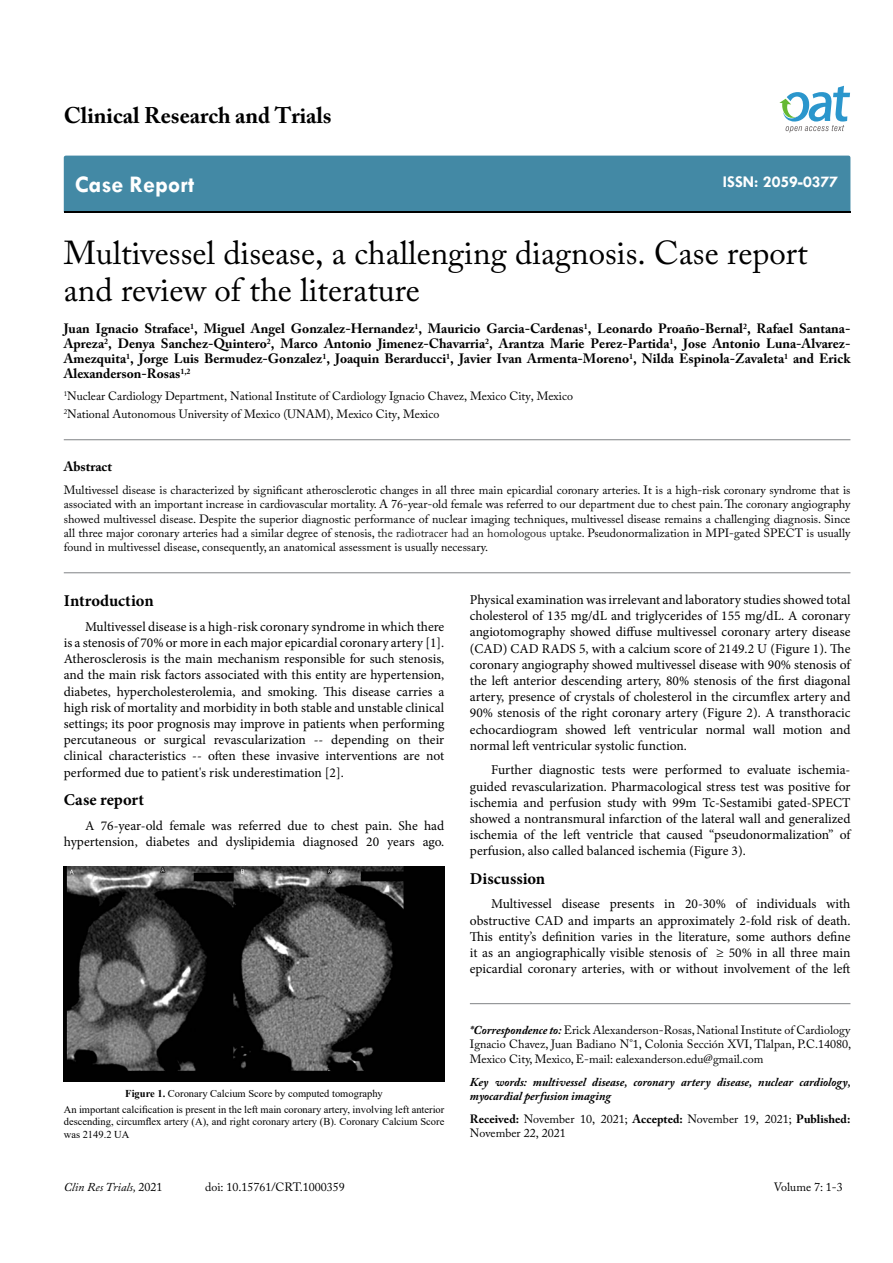
<style>
.page{position:relative;width:893px;height:1263px;background:#fff}
.page>*{position:absolute;margin:0;border:0;box-sizing:border-box;transform-origin:0 0}
.t1{font:33px/37.5px "Adobe Caslon Pro";color:#000}
.t2{font:700 24px "Tw Cen";color:#fff}
.t3{font:700 22.5px "Adobe Caslon Pro";color:#000}
.t4{font:700 16.5px "Minion Pro";letter-spacing:.005em;color:#000}
.t5{font:700 16.5px "Tw Cen";color:#fff}
.t6{font:13.5px/16.2px "Minion Pro";color:#000;text-align:justify}
.t7{font:700 13.5px/15px "Adobe Caslon Pro";color:#000;text-align:justify}
.t8{font:12px/14.4px "Adobe Caslon Pro";color:#000}
.t9{font:italic 700 12px/14.4px "Adobe Caslon Pro";color:#000}
.t10{font:italic 12px "Adobe Caslon Pro";color:#000}
.t11{font:10.5px/15.8px "Times New Roman";color:#000;text-align:center}
.s1{color:#212121}
.s2{font-weight:700}
.s3{font-weight:700;font-style:italic}
.s4{font-style:normal}
</style>
<div class="page">
<div style="left:64px;top:156px;width:786px;height:56px;background:#4389a5"></div>
<svg style="left:779px;top:86px;width:71px;height:47px"></svg>
<hr style="left:64px;top:439px;width:786px;height:1px;background:#808285">
<hr style="left:64px;top:572px;width:786px;height:1px;background:#808285">
<hr style="left:470px;top:1003px;width:380px;height:1px;background:#808285">
<img style="left:64px;top:867px;width:380px;height:214px">
<h3 class="t3" style="left:64px;top:102px;width:269px">Clinical Research and Trials</h3>
<h2 class="t2" style="left:75px;top:170px;width:121px">Case Report</h2>
<p class="t5" style="left:723px;top:172px;width:117px">ISSN: 2059-0377</p>
<h1 class="t1" style="left:64px;top:234px;width:745px">Multivessel disease, a challenging diagnosis. Case report and review of the literature</h1>
<p class="t7" style="left:64px;top:321px;width:788px">Juan Ignacio Straface<sup>1</sup>, Miguel Angel Gonzalez-Hernandez<sup>1</sup>, Mauricio Garcia-Cardenas<sup>1</sup>, Leonardo Proaño-Bernal<sup>2</sup>, Rafael Santana-Apreza<sup>2</sup>, Denya Sanchez-Quintero<sup>2</sup>, Marco Antonio Jimenez-Chavarria<sup>2</sup>, Arantza Marie Perez-Partida<sup>1</sup>, Jose Antonio Luna-Alvarez-Amezquita<sup>1</sup>, Jorge Luis Bermudez-Gonzalez<sup>1</sup>, Joaquin Berarducci<sup>1</sup>, Javier Ivan Armenta-Moreno<sup>1</sup>, Nilda Espinola-Zavaleta<sup>1</sup> and Erick Alexanderson-Rosas<sup>1,2</sup></p>
<p class="t8" style="left:64px;top:387px;width:511px;line-height:18px"><sup>1</sup>Nuclear Cardiology Department, National Institute of Cardiology Ignacio Chavez, Mexico City, Mexico<br><sup>2</sup>National Autonomous University of Mexico (UNAM), Mexico City, Mexico</p>
<p class="t7" style="left:64px;top:459px;width:50px">Abstract</p>
<p class="t8" style="left:64px;top:482px;width:788px;text-align:justify">Multivessel disease is characterized by significant atherosclerotic changes in all three main epicardial coronary arteries. It is a high-risk coronary syndrome that is associated with an important increase in cardiovascular mortality. A 76-year-old female was referred to our department due to chest pain. The coronary angiography showed multivessel disease. Despite the superior diagnostic performance of nuclear imaging techniques, multivessel disease remains a challenging diagnosis. Since all three major coronary arteries had a similar degree of stenosis, <span class="s1">the radiotracer had an homologous uptake.</span> Pseudonormalization in MPI-gated SPECT is usually found in multivessel disease, consequently, an anatomical assessment is usually necessary.</p>
<p class="t4" style="left:64px;top:589px;width:91px">Introduction</p>
<p class="t6" style="left:64px;top:618px;width:382px;text-indent:21px">Multivessel disease is a high-risk coronary syndrome in which there is a stenosis of 70% or more in each major epicardial coronary artery [1].<br>Atherosclerosis is the main mechanism responsible for such stenosis, and the main risk factors associated with this entity are hypertension, diabetes, hypercholesterolemia, and smoking. This disease carries a high risk of mortality and morbidity in both stable and unstable clinical settings; its poor prognosis may improve in patients when performing percutaneous or surgical revascularization -- depending on their clinical characteristics -- often these invasive interventions are not performed due to patient's risk underestimation [2].</p>
<p class="t4" style="left:64px;top:788px;width:82px">Case report</p>
<p class="t6" style="left:64px;top:817px;width:382px;text-align:right">A 76-year-old female was referred due to chest pain. She had hypertension, diabetes and dyslipidemia diagnosed 20 years ago.</p>
<p class="t11" style="left:64px;top:1085px;width:382px"><span class="s2">Figure 1.</span> Coronary Calcium Score by computed tomography<br>An important calcification is present in the left main coronary artery, involving left anterior</p>
<p class="t11" style="left:64px;top:1115px;width:382px;line-height:12.6px;text-align:left">descending, circumflex artery (A), and right coronary artery (B). Coronary Calcium Score was 2149.2 UA</p>
<p class="t6" style="left:470px;top:591px;width:382px">Physical examination was irrelevant and laboratory studies showed total cholesterol of 135 mg/dL and triglycerides of 155 mg/dL. A coronary angiotomography showed diffuse multivessel coronary artery disease (CAD) CAD RADS 5, with a calcium score of 2149.2 U (Figure 1). The coronary angiography showed multivessel disease with 90% stenosis of the left anterior descending artery, 80% stenosis of the first diagonal artery, presence of crystals of cholesterol in the circumflex artery and 90% stenosis of the right coronary artery (Figure 2). A transthoracic echocardiogram showed left ventricular normal wall motion and normal left ventricular systolic function.</p>
<p class="t6" style="left:470px;top:762px;width:382px;text-indent:21px">Further diagnostic tests were performed to evaluate ischemia&shy;guided revascularization. Pharmacological stress test was positive for ischemia and perfusion study with 99m Tc-Sestamibi gated-SPECT showed a nontransmural infarction of the lateral wall and generalized ischemia of the left ventricle that caused “pseudonormalization” of perfusion, also called balanced ischemia (Figure 3).</p>
<p class="t4" style="left:470px;top:867px;width:77px">Discussion</p>
<p class="t6" style="left:470px;top:896px;width:382px;text-indent:21px">Multivessel disease presents in 20-30% of individuals with obstructive CAD and imparts an approximately 2-fold risk of death.<br>This entity’s definition varies in the literature, some authors define it as an angiographically visible stenosis of ≥ 50% in all three main epicardial coronary arteries, with or without involvement of the left</p>
<p class="t8" style="left:470px;top:1022px;width:383px;text-align:justify"><span class="s3">*Correspondence to:</span> Erick Alexanderson-Rosas, National Institute of Cardiology Ignacio Chavez, Juan Badiano N°1, Colonia Sección XVI, Tlalpan, P.C.14080, Mexico City, Mexico, E-mail: ealexanderson.edu@gmail.com</p>
<p class="t9" style="left:470px;top:1074px;width:382px">Key words: multivessel disease, coronary artery disease, nuclear cardiology, myocardial perfusion imaging</p>
<p class="t8" style="left:470px;top:1111px;width:382px"><span class="s2">Received:</span> November 10, 2021; <span class="s2">Accepted:</span> November 19, 2021; <span class="s2">Published:<br></span>November 22, 2021</p>
<p class="t10" style="left:64px;top:1180px;width:100px">Clin Res Trials, <span class="s4">2021</span></p>
<p class="t8" style="left:205px;top:1180px;width:141px">doi: 10.15761/CRT.1000359</p>
<p class="t8" style="left:774px;top:1180px;width:71px">Volume 7: 1-3</p>
</div>
